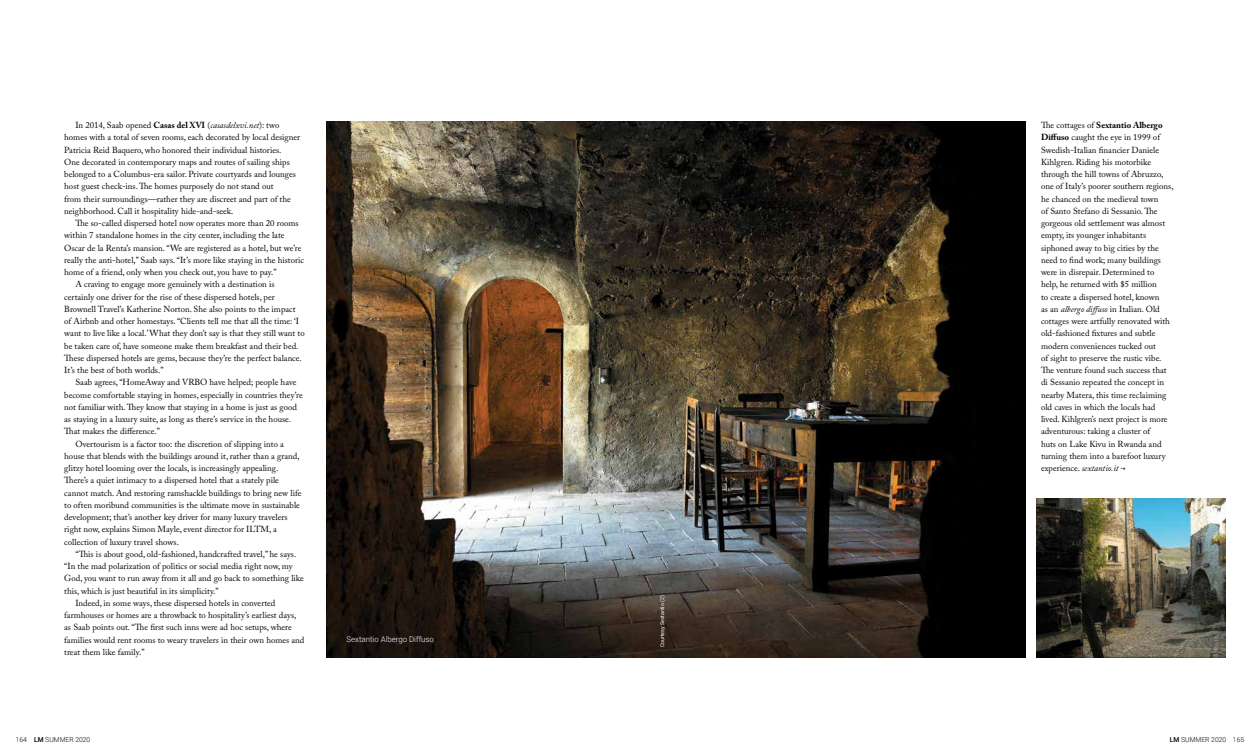
<style>
.page{position:relative;width:1260px;height:756px;background:#fff}
.page>*{position:absolute;margin:0;border:0;box-sizing:border-box;transform-origin:0 0}
.t1{font:8.75px/12.2px "Adobe Caslon Pro";color:#000}
.t2{font:300 7.88px "Roboto";color:#fff}
.t3{font:300 6.83px "Roboto";color:#000}
.t4{font:5.25px "Roboto";color:#fff}
.s1{font-weight:700}
.s2{font-style:italic}
.s3{font-weight:500}
</style>
<div class="page">
<img style="left:326px;top:122px;width:699px;height:535px">
<img style="left:1036px;top:498px;width:190px;height:159px">
<p class="t1" style="left:64px;top:119px;width:237px;text-indent:11px">In 2014, Saab opened <span class="s1">Casas del XVI</span> (<span class="s2">casasdelxvi.net</span>): two homes with a total of seven rooms, each decorated by local designer Patricia Reid Baquero, who honored their individual histories.<br>One decorated in contemporary maps and routes of sailing ships belonged to a Columbus-era sailor. Private courtyards and lounges host guest check-ins. The homes purposely do not stand out<br>from their surroundings—rather they are discreet and part of the neighborhood. Call it hospitality hide-and-seek.</p>
<p class="t1" style="left:75px;top:217px;width:225px">The so-called dispersed hotel now operates more than 20 rooms</p>
<p class="t1" style="left:64px;top:229px;width:222px">within 7 standalone homes in the city center, including the late</p>
<p class="t1" style="left:64px;top:241px;width:239px">Oscar de la Renta’s mansion. “We are registered as a hotel, but we’re</p>
<p class="t1" style="left:64px;top:254px;width:241px">really the anti-hotel,” Saab says. “It’s more like staying in the historic</p>
<p class="t1" style="left:64px;top:266px;width:214px">home of a friend, only when you check out, you have to pay.”</p>
<p class="t1" style="left:75px;top:278px;width:201px">A craving to engage more genuinely with a destination is</p>
<p class="t1" style="left:64px;top:290px;width:212px">certainly one driver for the rise of these dispersed hotels, per</p>
<p class="t1" style="left:64px;top:303px;width:233px">Brownell Travel’s Katherine Norton. She also points to the impact</p>
<p class="t1" style="left:64px;top:315px;width:236px">of Airbnb and other homestays. “Clients tell me that all the time: ‘I</p>
<p class="t1" style="left:64px;top:327px;width:242px">want to live like a local.’ What they don’t say is that they still want to</p>
<p class="t1" style="left:64px;top:339px;width:236px">be taken care of, have someone make them breakfast and their bed.</p>
<p class="t1" style="left:64px;top:352px;width:239px">These dispersed hotels are gems, because they’re the perfect balance.</p>
<p class="t1" style="left:64px;top:364px;width:101px">It’s the best of both worlds.”</p>
<p class="t1" style="left:75px;top:376px;width:223px">Saab agrees, “HomeAway and VRBO have helped; people have</p>
<p class="t1" style="left:64px;top:388px;width:240px">become comfortable staying in homes, especially in countries they’re</p>
<p class="t1" style="left:64px;top:401px;width:234px">not familiar with. They know that staying in a home is just as good</p>
<p class="t1" style="left:64px;top:413px;width:228px">as staying in a luxury suite, as long as there’s service in the house.</p>
<p class="t1" style="left:64px;top:425px;width:97px">That makes the difference.”</p>
<p class="t1" style="left:75px;top:437px;width:210px">Overtourism is a factor too: the discretion of slipping into a</p>
<p class="t1" style="left:64px;top:450px;width:237px">house that blends with the buildings around it, rather than a grand,</p>
<p class="t1" style="left:64px;top:462px;width:216px">glitzy hotel looming over the locals, is increasingly appealing.</p>
<p class="t1" style="left:64px;top:474px;width:216px">There’s a quiet intimacy to a dispersed hotel that a stately pile</p>
<p class="t1" style="left:64px;top:486px;width:239px">cannot match. And restoring ramshackle buildings to bring new life</p>
<p class="t1" style="left:64px;top:499px;width:237px">to often moribund communities is the ultimate move in sustainable</p>
<p class="t1" style="left:64px;top:511px;width:225px">development; that’s another key driver for many luxury travelers</p>
<p class="t1" style="left:64px;top:523px;width:214px">right now, explains Simon Mayle, event director for ILTM, a</p>
<p class="t1" style="left:64px;top:535px;width:116px">collection of luxury travel shows.</p>
<p class="t1" style="left:75px;top:548px;width:222px">“This is about good, old-fashioned, handcrafted travel,” he says.</p>
<p class="t1" style="left:64px;top:560px;width:230px">“In the mad polarization of politics or social media right now, my</p>
<p class="t1" style="left:64px;top:572px;width:241px">God, you want to run away from it all and go back to something like</p>
<p class="t1" style="left:64px;top:584px;width:156px">this, which is just beautiful in its simplicity.”</p>
<p class="t1" style="left:75px;top:597px;width:202px">Indeed, in some ways, these dispersed hotels in converted</p>
<p class="t1" style="left:64px;top:609px;width:234px">farmhouses or homes are a throwback to hospitality’s earliest days,</p>
<p class="t1" style="left:64px;top:621px;width:229px">as Saab points out. “The first such inns were ad hoc setups, where</p>
<p class="t1" style="left:64px;top:633px;width:242px">families would rent rooms to weary travelers in their own homes and</p>
<p class="t1" style="left:64px;top:646px;width:82px">treat them like family.”</p>
<p class="t2" style="left:346px;top:634px;width:89px">Sextantio Albergo Diffuso</p>
<p class="t4" style="left:659px;top:647px;width:54px;rotate:-90deg">Courtesy Sextantio (2)</p>
<p class="t1" style="left:1041px;top:119px;width:134px">The cottages of <span class="s1">Sextantio Albergo Diffuso</span> caught the eye in 1999 of Swedish-Italian financier Daniele Kihlgren. Riding his motorbike through the hill towns of Abruzzo, one of Italy’s poorer southern regions, he chanced on the medieval town<br>of Santo Stefano di Sessanio. The gorgeous old settlement was almost empty, its younger inhabitants siphoned away to big cities by the need to find work; many buildings were in disrepair. Determined to help, he returned with $5 million<br>to create a dispersed hotel, known<br>as an <span class="s2">albergo diffuso</span> in Italian. Old cottages were artfully renovated with old-fashioned fixtures and subtle modern conveniences tucked out<br>of sight to preserve the rustic vibe.<br>The venture found such success that di Sessanio repeated the concept in nearby Matera, this time reclaiming old caves in which the locals had lived. Kihlgren’s next project is more adventurous: taking a cluster of<br>huts on Lake Kivu in Rwanda and turning them into a barefoot luxury experience. <span class="s2">sextantio.it</span></p>
<p class="t3" style="left:16px;top:735px;width:76px">164 <span class="s3">LM</span> SUMMER 2020</p>
<p class="t3" style="left:1170px;top:735px;width:76px"><span class="s3">LM</span> SUMMER 2020 165</p>
</div>
